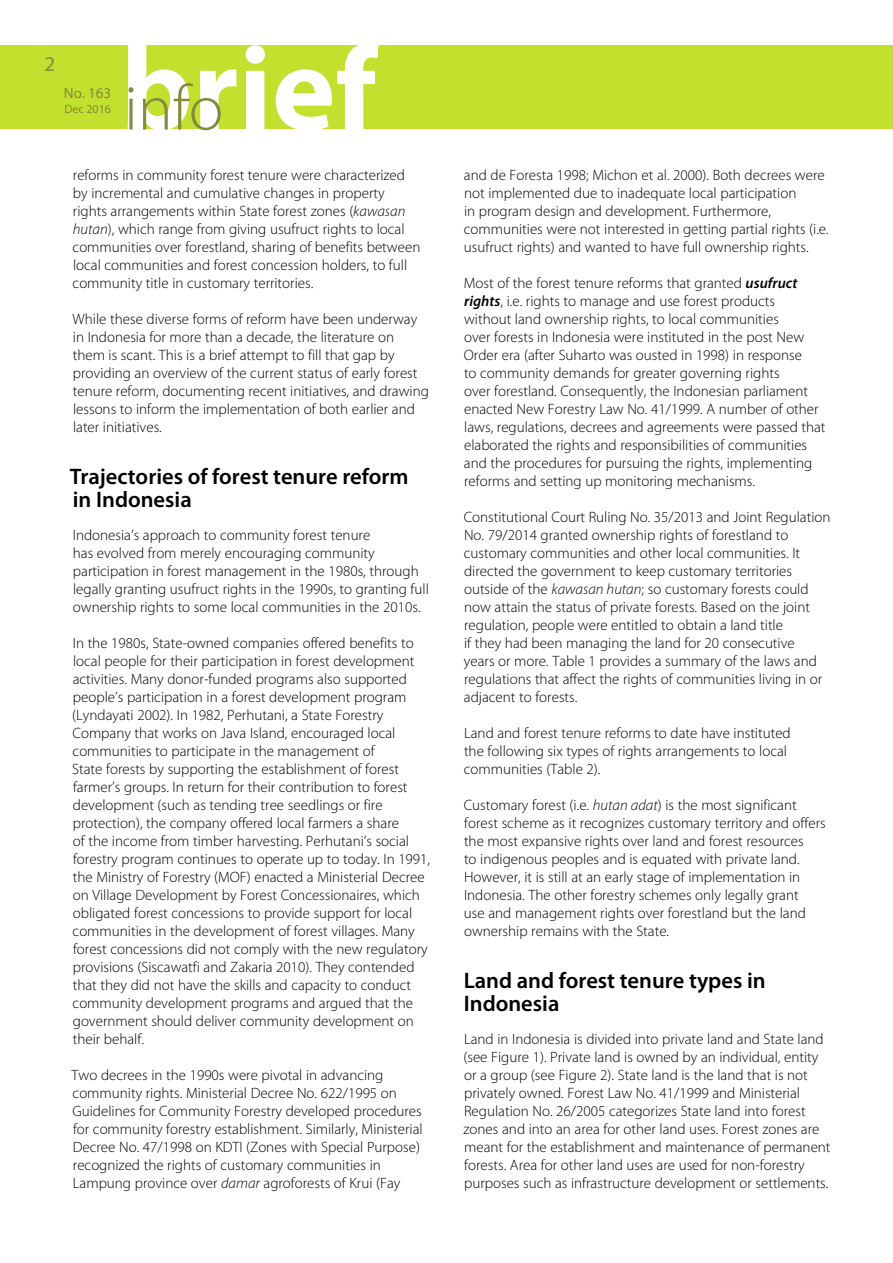
<style>
.page{position:relative;width:893px;height:1263px;background:#fff}
.page>*{position:absolute;margin:0;border:0;box-sizing:border-box;transform-origin:0 0}
.t1{font:600 22.5px/22.5px "Myriad Pro";color:#000}
.t2{font:21px "Myriad Pro";color:#878a3b}
.t3{font:300 15px/18px "Myriad Pro";color:#000}
.t4{font:15px "Myriad Pro";color:#878a3b}
.t5{font:300 15px "Myriad Pro";color:#878a3b}
.t6{font:12px "Myriad Pro";color:#878a3b}
.s1{font-style:italic}
.s2{font-weight:600;font-style:italic}
</style>
<div class="page">
<div style="left:0;top:45px;width:893px;height:84px;background:#c2e02e"></div>
<svg style="left:128px;top:45px;width:250px;height:85px"></svg>
<h2 class="t2" style="left:45px;top:51px;width:12px">2</h2>
<p class="t4" style="left:64px;top:84px;width:49px">No. 163</p>
<p class="t5" style="left:73px;top:84px;width:39px">No. 20</p>
<p class="t6" style="left:64px;top:102px;width:48px">Dec 2016</p>
<p class="t3" style="left:73px;top:166px;width:349px">reforms in community forest tenure were characterized by incremental and cumulative changes in property rights arrangements within State forest zones (<span class="s1">kawasan hutan</span>), which range from giving usufruct rights to local communities over forestland, sharing of benefits between local communities and forest concession holders, to full community title in customary territories.</p>
<p class="t3" style="left:73px;top:310px;width:358px">While these diverse forms of reform have been underway in Indonesia for more than a decade, the literature on them is scant. This is a brief attempt to fill that gap by providing an overview of the current status of early forest tenure reform, documenting recent initiatives, and drawing lessons to inform the implementation of both earlier and later initiatives.</p>
<h1 class="t1" style="left:70px;top:465px;width:340px">Trajectories of forest tenure reform in Indonesia</h1>
<p class="t3" style="left:73px;top:526px;width:358px">Indonesia’s approach to community forest tenure<br>has evolved from merely encouraging community participation in forest management in the 1980s, through legally granting usufruct rights in the 1990s, to granting full ownership rights to some local communities in the 2010s.</p>
<p class="t3" style="left:72px;top:634px;width:360px">In the 1980s, State-owned companies offered benefits to local people for their participation in forest development activities. Many donor-funded programs also supported people’s participation in a forest development program (Lyndayati 2002). In 1982, Perhutani, a State Forestry Company that works on Java Island, encouraged local communities to participate in the management of<br>State forests by supporting the establishment of forest farmer’s groups. In return for their contribution to forest development (such as tending tree seedlings or fire protection), the company offered local farmers a share<br>of the income from timber harvesting. Perhutani’s social forestry program continues to operate up to today. In 1991, the Ministry of Forestry (MOF) enacted a Ministerial Decree on Village Development by Forest Concessionaires, which obligated forest concessions to provide support for local communities in the development of forest villages. Many forest concessions did not comply with the new regulatory provisions (Siscawatfi and Zakaria 2010). They contended that they did not have the skills and capacity to conduct community development programs and argued that the government should deliver community development on their behalf.</p>
<p class="t3" style="left:72px;top:1066px;width:353px">Two decrees in the 1990s were pivotal in advancing community rights. Ministerial Decree No. 622/1995 on Guidelines for Community Forestry developed procedures for community forestry establishment. Similarly, Ministerial Decree No. 47/1998 on KDTI (Zones with Special Purpose) recognized the rights of customary communities in Lampung province over <span class="s1">damar</span> agroforests of Krui (Fay</p>
<p class="t3" style="left:464px;top:166px;width:366px">and de Foresta 1998; Michon et al. 2000). Both decrees were not implemented due to inadequate local participation<br>in program design and development. Furthermore, communities were not interested in getting partial rights (i.e. usufruct rights) and wanted to have full ownership rights.</p>
<p class="t3" style="left:464px;top:274px;width:363px">Most of the forest tenure reforms that granted <span class="s2">usufruct rights</span>, i.e. rights to manage and use forest products without land ownership rights, to local communities<br>over forests in Indonesia were instituted in the post New Order era (after Suharto was ousted in 1998) in response<br>to community demands for greater governing rights<br>over forestland. Consequently, the Indonesian parliament enacted New Forestry Law No. 41/1999. A number of other laws, regulations, decrees and agreements were passed that elaborated the rights and responsibilities of communities and the procedures for pursuing the rights, implementing reforms and setting up monitoring mechanisms.</p>
<p class="t3" style="left:464px;top:508px;width:368px">Constitutional Court Ruling No. 35/2013 and Joint Regulation No. 79/2014 granted ownership rights of forestland to customary communities and other local communities. It directed the government to keep customary territories outside of the <span class="s1">kawasan hutan</span>; so customary forests could now attain the status of private forests. Based on the joint regulation, people were entitled to obtain a land title<br>if they had been managing the land for 20 consecutive<br>years or more. Table 1 provides a summary of the laws and regulations that affect the rights of communities living in or adjacent to forests.</p>
<p class="t3" style="left:464px;top:724px;width:328px">Land and forest tenure reforms to date have instituted the following six types of rights arrangements to local communities (Table 2).</p>
<p class="t3" style="left:464px;top:796px;width:363px">Customary forest (i.e. <span class="s1">hutan adat</span>) is the most significant forest scheme as it recognizes customary territory and offers the most expansive rights over land and forest resources<br>to indigenous peoples and is equated with private land.<br>However, it is still at an early stage of implementation in Indonesia. The other forestry schemes only legally grant<br>use and management rights over forestland but the land ownership remains with the State.</p>
<h1 class="t1" style="left:464px;top:969px;width:304px">Land and forest tenure types in<br>Indonesia</h1>
<p class="t3" style="left:463px;top:1030px;width:369px">Land in Indonesia is divided into private land and State land (see Figure 1). Private land is owned by an individual, entity or a group (see Figure 2). State land is the land that is not privately owned. Forest Law No. 41/1999 and Ministerial Regulation No. 26/2005 categorizes State land into forest zones and into an area for other land uses. Forest zones are meant for the establishment and maintenance of permanent forests. Area for other land uses are used for non-forestry purposes such as infrastructure development or settlements.</p>
</div>
